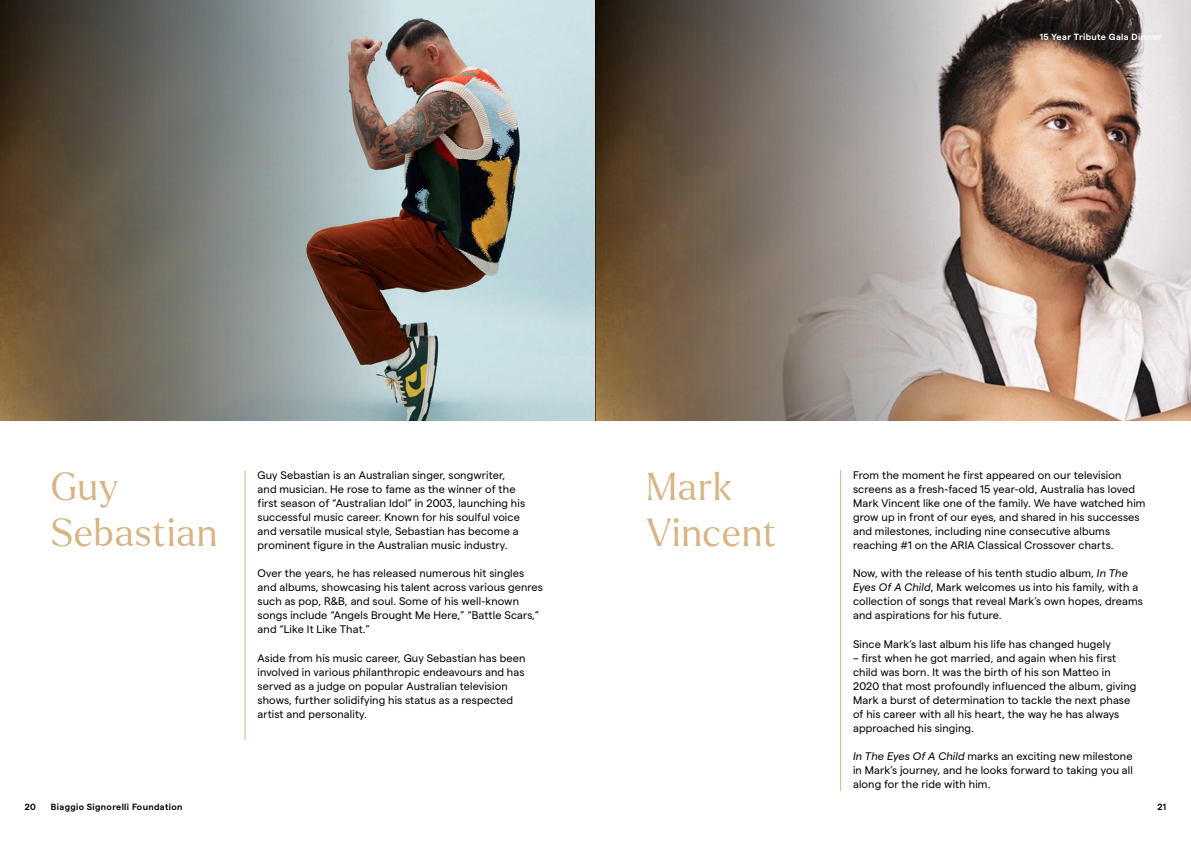
<style>
.page{position:relative;width:1191px;height:842px;background:#fff}
.page>*{position:absolute;margin:0;border:0;box-sizing:border-box;transform-origin:0 0}
.t1{font:300 38px/46px "Larken";letter-spacing:.03em;color:#d8b482}
.t2{font:11px/14px "Matter";letter-spacing:.01em;color:#000}
.t3{font:600 9px "Matter";letter-spacing:.04em;color:#000}
.t4{font:600 9px "Matter";letter-spacing:.04em;color:#fff}
.s1{font-style:italic}
</style>
<div class="page">
<img style="left:595px;top:0;width:596px;height:421px">
<img style="left:0;top:0;width:595px;height:421px">
<hr style="left:840px;top:470px;width:1px;height:321px;background:#d8b482">
<hr style="left:245px;top:470px;width:1px;height:270px;background:#d8b482">
<p class="t4" style="left:1039px;top:30px;width:123px">15 Year Tribute Gala Dinner</p>
<h1 class="t1" style="left:51px;top:462px;width:167px">Guy<br>Sebastian</h1>
<h1 class="t1" style="left:646px;top:462px;width:131px">Mark<br>Vincent</h1>
<p class="t2" style="left:853px;top:467px;width:294px">From the moment he first appeared on our television screens as a fresh-faced 15 year-old, Australia has loved Mark Vincent like one of the family. We have watched him grow up in front of our eyes, and shared in his successes and milestones, including nine consecutive albums reaching #1 on the ARIA Classical Crossover charts.</p>
<p class="t2" style="left:853px;top:566px;width:291px">Now, with the release of his tenth studio album, <span class="s1">In The Eyes Of A Child</span>, Mark welcomes us into his family, with a collection of songs that reveal Mark’s own hopes, dreams and aspirations for his future.</p>
<p class="t2" style="left:853px;top:636px;width:259px">Since Mark’s last album his life has changed hugely</p>
<p class="t2" style="left:853px;top:650px;width:285px">– first when he got married, and again when his first child was born. It was the birth of his son Matteo in 2020 that most profoundly influenced the album, giving Mark a burst of determination to tackle the next phase of his career with all his heart, the way he has always approached his singing.</p>
<p class="t2" style="left:853px;top:748px;width:281px;text-align:justify"><span class="s1">In The Eyes Of A Child</span> marks an exciting new milestone in Mark’s journey, and he looks forward to taking you all along for the ride with him.</p>
<p class="t2" style="left:257px;top:467px;width:269px">Guy Sebastian is an Australian singer, songwriter, and musician. He rose to fame as the winner of the first season of “Australian Idol” in 2003, launching his successful music career. Known for his soulful voice and versatile musical style, Sebastian has become a prominent figure in the Australian music industry.</p>
<p class="t2" style="left:257px;top:566px;width:287px">Over the years, he has released numerous hit singles and albums, showcasing his talent across various genres such as pop, R&amp;B, and soul. Some of his well-known songs include “Angels Brought Me Here,” “Battle Scars,” and “Like It Like That.”</p>
<p class="t2" style="left:257px;top:650px;width:269px">Aside from his music career, Guy Sebastian has been involved in various philanthropic endeavours and has served as a judge on popular Australian television shows, further solidifying his status as a respected artist and personality.</p>
<p class="t3" style="left:25px;top:800px;width:13px">20</p>
<p class="t3" style="left:51px;top:800px;width:133px">Biaggio Signorelli Foundation</p>
<p class="t3" style="left:1157px;top:800px;width:10px">21</p>
</div>
